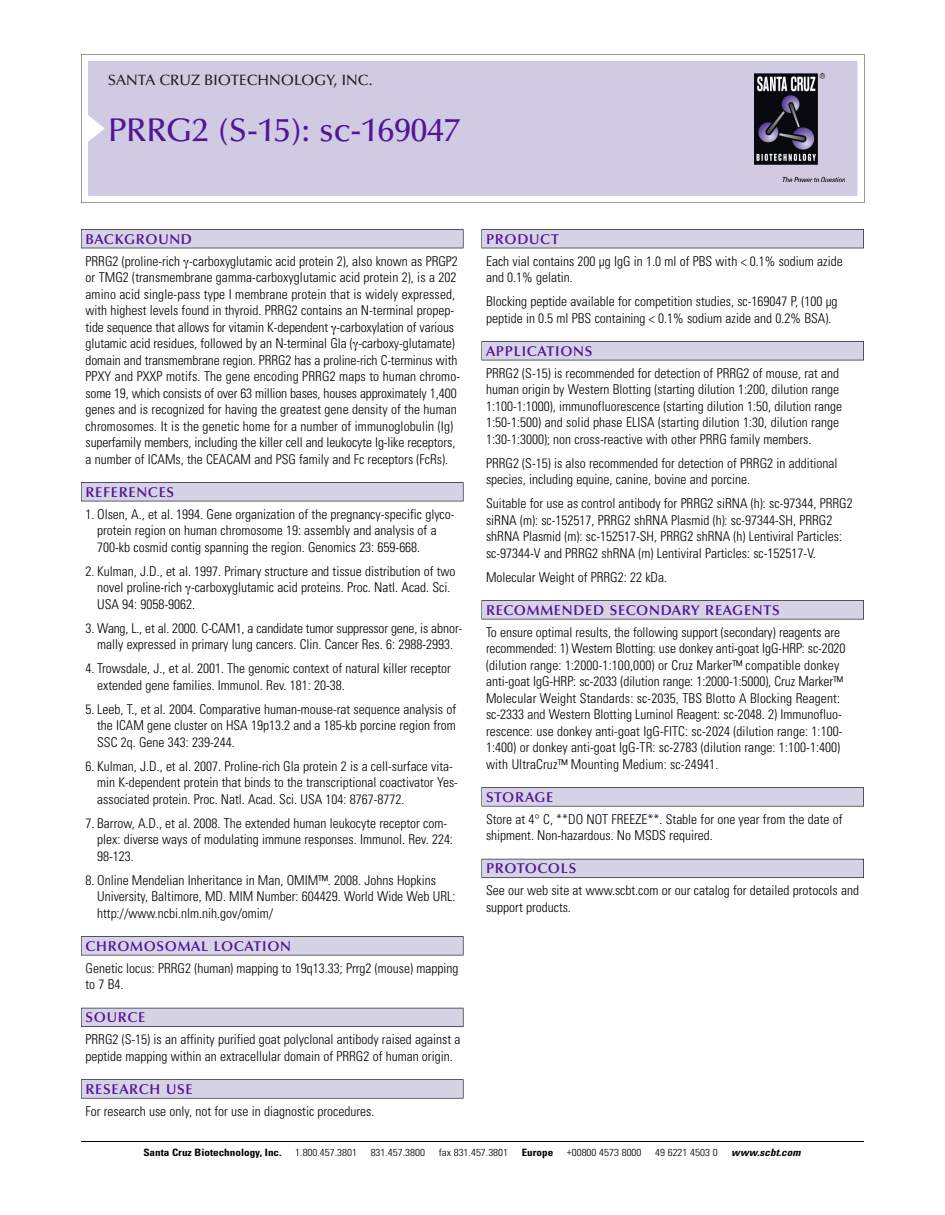
<style>
.page{position:relative;width:945px;height:1215px;background:#fff}
.page>*{position:absolute;margin:0;border:0;box-sizing:border-box;transform-origin:0 0}
.t1{font:500 33px "Optima";color:#511695}
.t2{font:500 15px "Optima";color:#231f20}
.t3{font:600 14.25px "Optima";letter-spacing:.05em;color:#511695}
.t4{font:300 condensed 13.5px/16.5px "Univers";color:#000}
.t5{font:300 condensed 10.2px "Univers";color:#000;scale:1.1 1}
.t6{font:700 condensed 10.2px "Univers";color:#000;scale:1.1 1}
.t7{font:italic 700 condensed 10.2px "Univers";letter-spacing:.005em;color:#000;scale:1.1 1}
</style>
<div class="page">
<svg style="left:81px;top:54px;width:783px;height:149px"></svg>
<div style="left:88px;top:61px;width:769px;height:135px;background:#d1cae3"></div>
<img style="left:755px;top:74px;width:90px;height:108px">
<div style="left:81px;top:229px;width:382px;height:19px;background:#525156"></div>
<div style="left:81px;top:230px;width:382px;height:18px;background:#d7d3e7"></div>
<div style="left:81px;top:482px;width:382px;height:19px;background:#525155"></div>
<div style="left:81px;top:483px;width:382px;height:18px;background:#d7d3e7"></div>
<div style="left:81px;top:936px;width:382px;height:19px;background:#545357"></div>
<div style="left:81px;top:937px;width:382px;height:18px;background:#d7d3e7"></div>
<div style="left:81px;top:1008px;width:382px;height:19px;background:#54535a"></div>
<div style="left:81px;top:1008px;width:382px;height:18px;background:#d7d3e7"></div>
<svg style="left:81px;top:1079px;width:382px;height:20px"></svg>
<div style="left:81px;top:1080px;width:382px;height:18px;background:#d7d3e7"></div>
<div style="left:482px;top:229px;width:382px;height:19px;background:#525156"></div>
<div style="left:482px;top:230px;width:381px;height:18px;background:#d7d3e7"></div>
<div style="left:482px;top:341px;width:382px;height:19px;background:#525155"></div>
<div style="left:482px;top:342px;width:381px;height:18px;background:#d7d3e7"></div>
<div style="left:482px;top:600px;width:382px;height:19px;background:#545357"></div>
<div style="left:482px;top:601px;width:381px;height:18px;background:#d7d3e7"></div>
<div style="left:482px;top:787px;width:382px;height:19px;background:#575759"></div>
<div style="left:482px;top:788px;width:381px;height:18px;background:#d7d3e7"></div>
<div style="left:482px;top:859px;width:382px;height:19px;background:#5b5a62"></div>
<div style="left:482px;top:859px;width:381px;height:18px;background:#d7d3e7"></div>
<hr style="left:81px;top:1141px;width:783px;height:1px;background:#000">
<p class="t2" style="left:108px;top:74px;width:266px">SANTA CRUZ BIOTECHNOLOGY, INC.</p>
<h1 class="t1" style="left:108px;top:117px;width:354px">PRRG2 (S-15): sc-169047</h1>
<p class="t3" style="left:86px;top:233px;width:108px">BACKGROUND</p>
<p class="t4" style="left:86px;top:254px;width:376px">PRRG2 (proline-rich -carboxyglutamic acid protein 2), also known as PRGP2 or TMG2 (transmembrane gamma-carboxyglutamic acid protein 2), is a 202 amino acid single-pass type I membrane protein that is widely expressed, with highest levels found in thyroid. PRRG2 contains an N-terminal propep&shy;tide sequence that allows for vitamin K-dependent -carboxylation of various glutamic acid residues, followed by an N-terminal Gla ( -carboxy-glutamate) domain and transmembrane region. PRRG2 has a proline-rich C-terminus with PPXY and PXXP motifs. The gene encoding PRRG2 maps to human chromo&shy;some 19, which consists of over 63 million bases, houses approximately 1,400 genes and is recognized for having the greatest gene density of the human chromosomes. It is the genetic home for a number of immunoglobulin (Ig) superfamily members, including the killer cell and leukocyte Ig-like receptors, a number of ICAMs, the CEACAM and PSG family and Fc receptors (FcRs).</p>
<p class="t3" style="left:86px;top:486px;width:90px">REFERENCES</p>
<p class="t4" style="left:97px;top:507px;width:359px;text-indent:-12px">1. Olsen, A., et al. 1994. Gene organization of the pregnancy-specific glyco&shy;protein region on human chromosome 19: assembly and analysis of a<br>700-kb cosmid contig spanning the region. Genomics 23: 659-668.</p>
<p class="t4" style="left:97px;top:564px;width:360px;text-indent:-12px">2. Kulman, J.D., et al. 1997. Primary structure and tissue distribution of two novel proline-rich -carboxyglutamic acid proteins. Proc. Natl. Acad. Sci.<br>USA 94: 9058-9062.</p>
<p class="t4" style="left:86px;top:621px;width:378px;text-align:center">3. Wang, L., et al. 2000. C-CAM1, a candidate tumor suppressor gene, is abnor&shy;mally expressed in primary lung cancers. Clin. Cancer Res. 6: 2988-2993.</p>
<p class="t4" style="left:97px;top:661px;width:355px;text-indent:-12px">4. Trowsdale, J., et al. 2001. The genomic context of natural killer receptor extended gene families. Immunol. Rev. 181: 20-38.</p>
<p class="t4" style="left:97px;top:702px;width:360px;text-align:justify;text-indent:-12px">5. Leeb, T., et al. 2004. Comparative human-mouse-rat sequence analysis of the ICAM gene cluster on HSA 19p13.2 and a 185-kb porcine region from SSC 2q. Gene 343: 239-244.</p>
<p class="t4" style="left:97px;top:759px;width:362px;text-indent:-12px">6. Kulman, J.D., et al. 2007. Proline-rich Gla protein 2 is a cell-surface vita&shy;min K-dependent protein that binds to the transcriptional coactivator Yes&shy;associated protein. Proc. Natl. Acad. Sci. USA 104: 8767-8772.</p>
<p class="t4" style="left:97px;top:816px;width:357px;text-indent:-12px">7. Barrow, A.D., et al. 2008. The extended human leukocyte receptor com&shy;plex: diverse ways of modulating immune responses. Immunol. Rev. 224:<br>98-123.</p>
<p class="t4" style="left:97px;top:873px;width:360px;text-indent:-12px">8. Online Mendelian Inheritance in Man, OMIM™. 2008. Johns Hopkins<br>University, Baltimore, MD. MIM Number: 604429. World Wide Web URL: http://www.ncbi.nlm.nih.gov/omim/</p>
<p class="t3" style="left:86px;top:940px;width:207px">CHROMOSOMAL LOCATION</p>
<p class="t4" style="left:86px;top:961px;width:374px">Genetic locus: PRRG2 (human) mapping to 19q13.33; Prrg2 (mouse) mapping to 7 B4.</p>
<p class="t3" style="left:86px;top:1012px;width:61px">SOURCE</p>
<p class="t4" style="left:86px;top:1032px;width:376px">PRRG2 (S-15) is an affinity purified goat polyclonal antibody raised against a peptide mapping within an extracellular domain of PRRG2 of human origin.</p>
<p class="t3" style="left:86px;top:1083px;width:109px">RESEARCH USE</p>
<p class="t4" style="left:86px;top:1104px;width:290px">For research use only, not for use in diagnostic procedures.</p>
<p class="t3" style="left:486px;top:233px;width:74px">PRODUCT</p>
<p class="t4" style="left:486px;top:254px;width:358px">Each vial contains 200 µg IgG in 1.0 ml of PBS with &lt; 0.1% sodium azide and 0.1% gelatin.</p>
<p class="t4" style="left:486px;top:294px;width:353px">Blocking peptide available for competition studies, sc-169047 P, (100 µg peptide in 0.5 ml PBS containing &lt; 0.1% sodium azide and 0.2% BSA).</p>
<p class="t3" style="left:486px;top:345px;width:108px">APPLICATIONS</p>
<p class="t4" style="left:486px;top:366px;width:358px">PRRG2 (S-15) is recommended for detection of PRRG2 of mouse, rat and human origin by Western Blotting (starting dilution 1:200, dilution range 1:100-1:1000), immunofluorescence (starting dilution 1:50, dilution range 1:50-1:500) and solid phase ELISA (starting dilution 1:30, dilution range 1:30-1:3000); non cross-reactive with other PRRG family members.</p>
<p class="t4" style="left:486px;top:456px;width:353px">PRRG2 (S-15) is also recommended for detection of PRRG2 in additional species, including equine, canine, bovine and porcine.</p>
<p class="t4" style="left:486px;top:496px;width:368px">Suitable for use as control antibody for PRRG2 siRNA (h): sc-97344, PRRG2 siRNA (m): sc-152517, PRRG2 shRNA Plasmid (h): sc-97344-SH, PRRG2 shRNA Plasmid (m): sc-152517-SH, PRRG2 shRNA (h) Lentiviral Particles: sc-97344-V and PRRG2 shRNA (m) Lentiviral Particles: sc-152517-V.</p>
<p class="t4" style="left:486px;top:570px;width:183px">Molecular Weight of PRRG2: 22 kDa.</p>
<p class="t3" style="left:486px;top:604px;width:295px">RECOMMENDED SECONDARY REAGENTS</p>
<p class="t4" style="left:486px;top:625px;width:361px">To ensure optimal results, the following support (secondary) reagents are recommended: 1) Western Blotting: use donkey anti-goat IgG-HRP: sc-2020 (dilution range: 1:2000-1:100,000) or Cruz Marker™ compatible donkey anti-goat IgG-HRP: sc-2033 (dilution range: 1:2000-1:5000), Cruz Marker™ Molecular Weight Standards: sc-2035, TBS Blotto A Blocking Reagent: sc-2333 and Western Blotting Luminol Reagent: sc-2048. 2) Immunofluo&shy;rescence: use donkey anti-goat IgG-FITC: sc-2024 (dilution range: 1:100- 1:400) or donkey anti-goat IgG-TR: sc-2783 (dilution range: 1:100-1:400) with UltraCruz™ Mounting Medium: sc-24941.</p>
<p class="t3" style="left:486px;top:791px;width:69px">STORAGE</p>
<p class="t4" style="left:486px;top:812px;width:358px">Store at 4° C, **DO NOT FREEZE**. Stable for one year from the date of shipment. Non-hazardous. No MSDS required.</p>
<p class="t3" style="left:486px;top:863px;width:92px">PROTOCOLS</p>
<p class="t4" style="left:486px;top:883px;width:375px">See our web site at www.scbt.com or our catalog for detailed protocols and support products.</p>
<p class="t6" style="left:143px;top:1148px;width:127px">Santa Cruz Biotechnology, Inc.</p>
<p class="t5" style="left:295px;top:1148px;width:58px">1.800.457.3801</p>
<p class="t5" style="left:371px;top:1148px;width:51px">831.457.3800</p>
<p class="t5" style="left:439px;top:1148px;width:65px">fax 831.457.3801</p>
<p class="t6" style="left:522px;top:1148px;width:30px">Europe</p>
<p class="t5" style="left:567px;top:1148px;width:69px">+00800 4573 8000</p>
<p class="t5" style="left:655px;top:1148px;width:58px">49 6221 4503 0</p>
<p class="t7" style="left:731px;top:1148px;width:64px">www.scbt.com</p>
</div>
